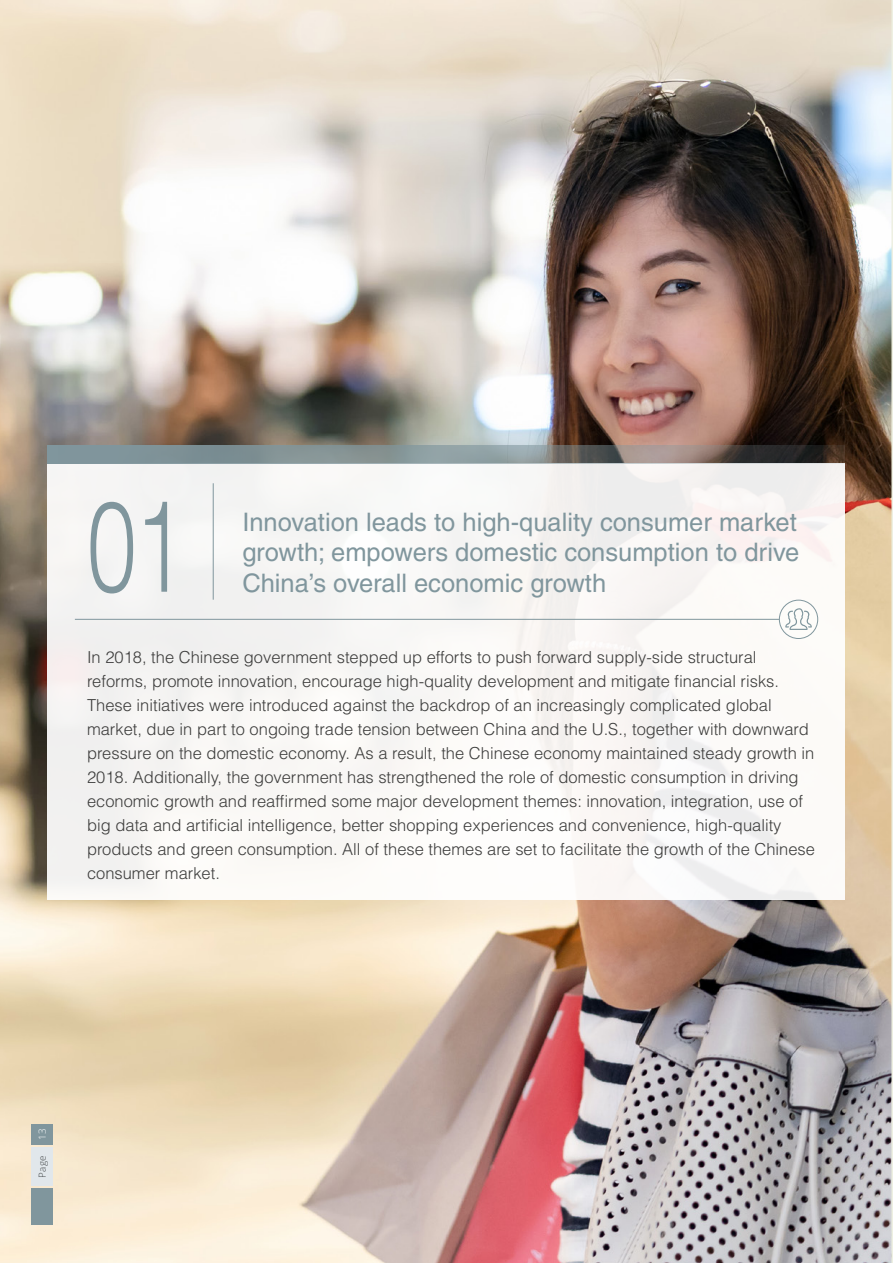
<style>
.page{position:relative;width:893px;height:1263px;background:#fff}
.page>*{position:absolute;margin:0;border:0;box-sizing:border-box;transform-origin:0 0}
.t1{font:300 127.5px "Helvetica";color:#80969d;scale:.7 1}
.t2{font:25.5px/30.6px "Helvetica";color:#80969d}
.t3{font:300 16.5px/24px "Helvetica";color:#3c3c3b}
.t4{font:300 9.75px "Open Sans";color:#444849}
.t5{font:300 9.75px "Open Sans";color:#fff}
</style>
<div class="page">
<img style="left:0;top:0;width:893px;height:1263px">
<div style="left:32px;top:1124px;width:21px;height:21px;background:#80969d"></div>
<div style="left:32px;top:1147px;width:21px;height:39px;background:#e1e7eb"></div>
<div style="left:32px;top:1188px;width:21px;height:37px;background:#80969d"></div>
<div style="left:48px;top:464px;width:797px;height:436px;background:#f9f7f5"></div>
<hr style="left:75px;top:619px;width:704px;height:1px;background:#80969d">
<hr style="left:213px;top:483px;width:1px;height:117px;background:#80969d">
<svg style="left:48px;top:446px;width:797px;height:18px;background:#7b8283"></svg>
<div style="left:779px;top:600px;width:39px;height:39px;border:1px solid #80969d;border-radius:50%"></div>
<svg style="left:785px;top:608px;width:27px;height:22px"></svg>
<h1 class="t1" style="left:87px;top:467px;width:140px">01</h1>
<h2 class="t2" style="left:242px;top:506px;width:558px">Innovation leads to high-quality consumer market growth; empowers domestic consumption to drive</h2>
<h2 class="t2" style="left:242px;top:567px;width:365px">China’s overall economic growth</h2>
<p class="t3" style="left:87px;top:645px;width:729px">In 2018, the Chinese government stepped up efforts to push forward supply-side structural reforms, promote innovation, encourage high-quality development and mitigate financial risks.<br>These initiatives were introduced against the backdrop of an increasingly complicated global market, due in part to ongoing trade tension between China and the U.S., together with downward pressure on the domestic economy. As a result, the Chinese economy maintained steady growth in 2018. Additionally, the government has strengthened the role of domestic consumption in driving economic growth and reaffirmed some major development themes: innovation, integration, use of big data and artificial intelligence, better shopping experiences and convenience, high-quality products and green consumption. All of these themes are set to facilitate the growth of the Chinese consumer market.</p>
<p class="t5" style="left:36px;top:1140px;width:13px;rotate:-90deg">13</p>
<p class="t4" style="left:36px;top:1178px;width:24px;rotate:-90deg">Page</p>
</div>
